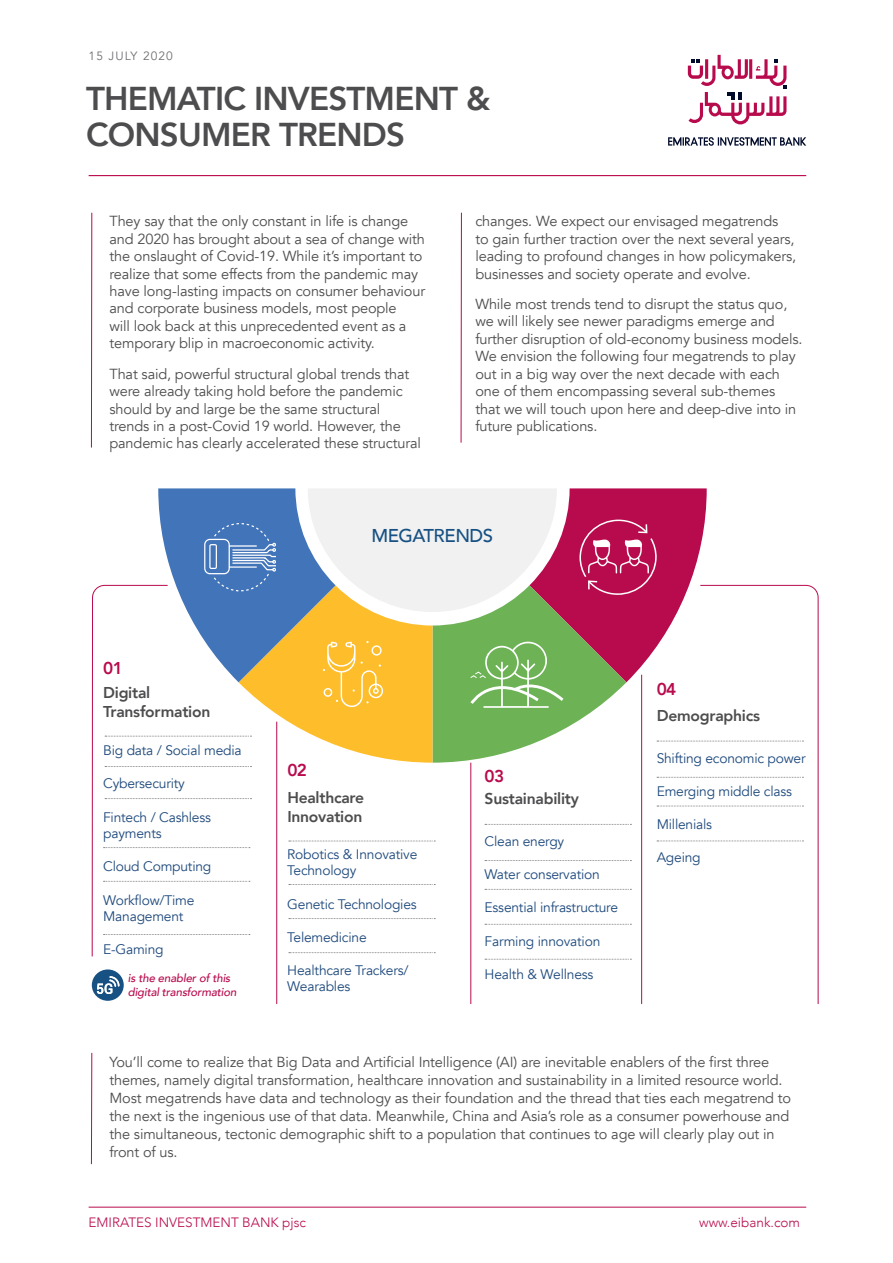
<style>
.page{position:relative;width:893px;height:1263px;background:#fff}
.page>*{position:absolute;margin:0;border:0;box-sizing:border-box;transform-origin:0 0}
.t1{font:800 33px/36px "Avenir";letter-spacing:-.025em;color:#4d4d4f}
.t2{font:500 18.45px "Avenir";letter-spacing:-.025em;color:#175183}
.t3{font:800 17.1px "Avenir";letter-spacing:-.03em;color:#b80b4d}
.t4{font:800 15.6px/18.8px "Avenir";letter-spacing:-.015em;color:#4d4d4f}
.t5{font:14.55px/17.4px "Avenir";letter-spacing:-.01em;color:#4d4d4f}
.t6{font:13.8px/16.6px "Avenir";letter-spacing:-.015em;color:#1f4a7d}
.t7{font:300 13.5px "Avenir";color:#b80b4d}
.t8{font:12px "Avenir";letter-spacing:.09em;color:#6d6e71}
.t9{font:italic 500 11.55px/13.8px "Avenir";letter-spacing:-.015em;color:#b80b4d}
</style>
<div class="page">
<svg style="left:688px;top:55px;width:98px;height:69px"></svg>
<svg style="left:668px;top:137px;width:138px;height:9px"></svg>
<hr style="left:89px;top:175px;width:717px;height:1px;background:#b80b4d">
<hr style="left:89px;top:1207px;width:717px;height:1px;background:#b80b4d">
<hr style="left:91px;top:213px;width:1px;height:235px;background:#b80b4d">
<hr style="left:91px;top:1053px;width:1px;height:111px;background:#b80b4d">
<hr style="left:461px;top:213px;width:1px;height:230px;background:#b80b4d">
<svg style="left:803px;top:585px;width:16px;height:419px"></svg>
<hr style="left:276px;top:722px;width:1px;height:282px;background:#b80b4d">
<hr style="left:470px;top:763px;width:1px;height:241px;background:#b80b4d">
<hr style="left:641px;top:675px;width:1px;height:329px;background:#b80b4d">
<svg style="left:91px;top:488px;width:712px;height:472px"></svg>
<div style="left:92px;top:969px;width:32px;height:32px;background:#175183;border-radius:50%"></div>
<svg style="left:97px;top:976px;width:22px;height:18px"></svg>
<p class="t8" style="left:89px;top:48px;width:86px">15 JULY 2020</p>
<h1 class="t1" style="left:86px;top:80px;width:406px">THEMATIC INVESTMENT &amp;<br>CONSUMER TRENDS</h1>
<p class="t5" style="left:109px;top:213px;width:317px">They say that the only constant in life is change and 2020 has brought about a sea of change with the onslaught of Covid-19. While it’s important to realize that some effects from the pandemic may have long-lasting impacts on consumer behaviour and corporate business models, most people<br>will look back at this unprecedented event as a temporary blip in macroeconomic activity.</p>
<p class="t5" style="left:109px;top:365px;width:313px">That said, powerful structural global trends that were already taking hold before the pandemic should by and large be the same structural trends in a post-Covid 19 world. However, the pandemic has clearly accelerated these structural</p>
<p class="t5" style="left:475px;top:213px;width:322px">changes. We expect our envisaged megatrends<br>to gain further traction over the next several years, leading to profound changes in how policymakers, businesses and society operate and evolve.</p>
<p class="t5" style="left:475px;top:295px;width:329px">While most trends tend to disrupt the status quo, we will likely see newer paradigms emerge and further disruption of old-economy business models.<br>We envision the following four megatrends to play out in a big way over the next decade with each one of them encompassing several sub-themes that we will touch upon here and deep-dive into in future publications.</p>
<p class="t2" style="left:371px;top:519px;width:123px">MEGATRENDS</p>
<p class="t3" style="left:103px;top:655px;width:21px">01</p>
<p class="t4" style="left:103px;top:683px;width:109px">Digital<br>Transformation</p>
<p class="t6" style="left:103px;top:742px;width:140px">Big data / Social media</p>
<p class="t6" style="left:103px;top:775px;width:83px">Cybersecurity</p>
<p class="t6" style="left:103px;top:809px;width:109px">Fintech / Cashless payments</p>
<p class="t6" style="left:103px;top:858px;width:110px">Cloud Computing</p>
<p class="t6" style="left:103px;top:892px;width:93px">Workflow/Time<br>Management</p>
<p class="t6" style="left:103px;top:941px;width:62px">E-Gaming</p>
<p class="t9" style="left:128px;top:971px;width:110px">is the enabler of this digital transformation</p>
<p class="t3" style="left:287px;top:757px;width:21px">02</p>
<p class="t3" style="left:485px;top:763px;width:21px">03</p>
<p class="t4" style="left:287px;top:788px;width:78px">Healthcare<br>Innovation</p>
<p class="t4" style="left:485px;top:790px;width:96px">Sustainability</p>
<p class="t6" style="left:287px;top:846px;width:132px">Robotics &amp; Innovative<br>Technology</p>
<p class="t6" style="left:287px;top:896px;width:131px">Genetic Technologies</p>
<p class="t6" style="left:287px;top:929px;width:81px">Telemedicine</p>
<p class="t6" style="left:287px;top:962px;width:123px">Healthcare Trackers/<br>Wearables</p>
<p class="t6" style="left:485px;top:833px;width:81px">Clean energy</p>
<p class="t6" style="left:485px;top:866px;width:117px">Water conservation</p>
<p class="t6" style="left:485px;top:899px;width:135px">Essential infrastructure</p>
<p class="t6" style="left:485px;top:933px;width:117px">Farming innovation</p>
<p class="t6" style="left:485px;top:966px;width:110px">Health &amp; Wellness</p>
<p class="t3" style="left:657px;top:676px;width:21px">04</p>
<p class="t4" style="left:657px;top:706px;width:105px">Demographics</p>
<p class="t6" style="left:657px;top:750px;width:151px">Shifting economic power</p>
<p class="t6" style="left:657px;top:783px;width:137px">Emerging middle class</p>
<p class="t6" style="left:657px;top:816px;width:57px">Millenials</p>
<p class="t6" style="left:657px;top:849px;width:46px">Ageing</p>
<p class="t5" style="left:109px;top:1054px;width:683px;line-height:18px">You’ll come to realize that Big Data and Artificial Intelligence (AI) are inevitable enablers of the first three themes, namely digital transformation, healthcare innovation and sustainability in a limited resource world.<br>Most megatrends have data and technology as their foundation and the thread that ties each megatrend to the next is the ingenious use of that data. Meanwhile, China and Asia’s role as a consumer powerhouse and the simultaneous, tectonic demographic shift to a population that continues to age will clearly play out in front of us.</p>
<p class="t7" style="left:89px;top:1215px;width:219px">EMIRATES INVESTMENT BANK pjsc</p>
<p class="t7" style="left:699px;top:1215px;width:102px">www.eibank.com</p>
</div>
